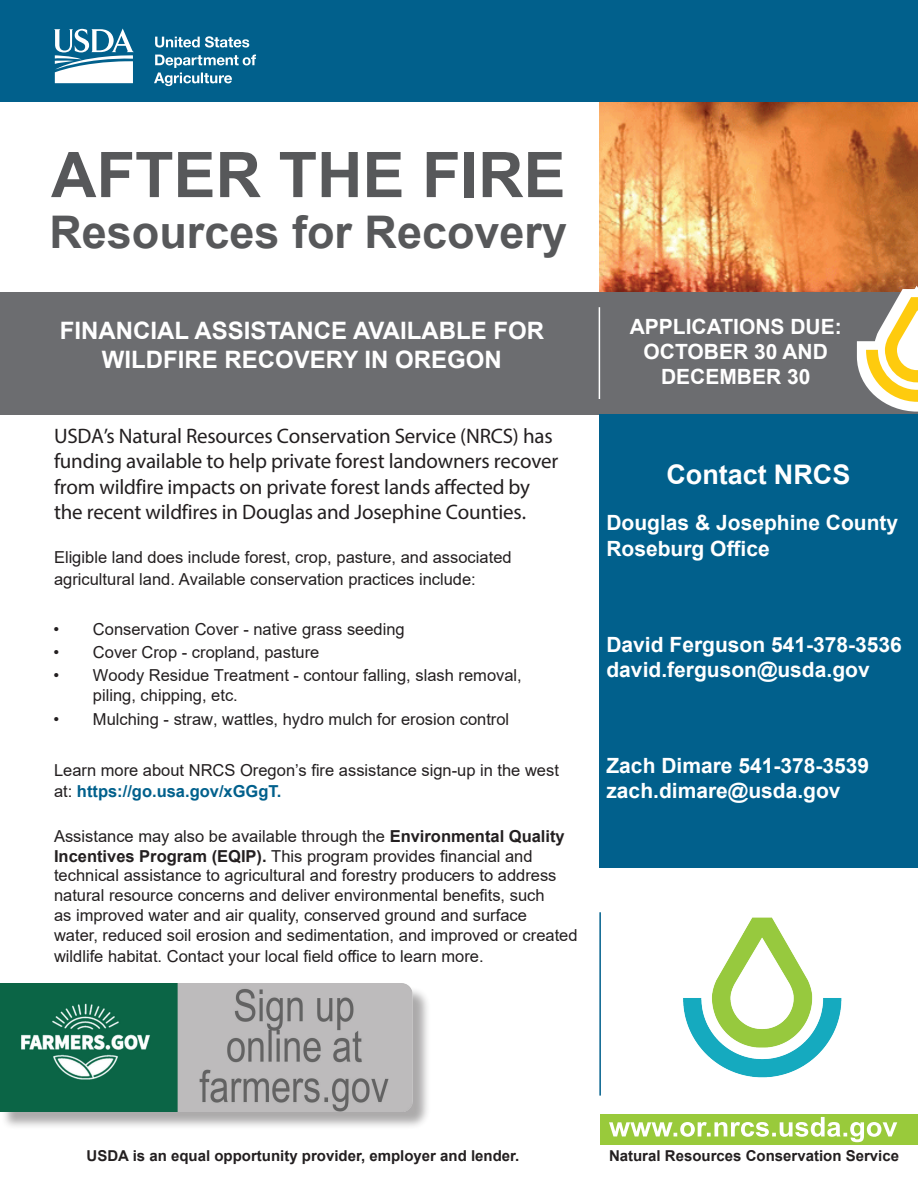
<style>
.page{position:relative;width:918px;height:1188px;background:#fff}
.page>*{position:absolute;margin:0;border:0;box-sizing:border-box;transform-origin:0 0}
.t1{font:700 63px "Arial";color:#57585a}
.t2{font:700 45px "Arial";color:#57585a}
.t3{font:700 27px "Arial";color:#fff}
.t4{font:700 24px/28.8px "Arial";color:#fff;text-align:center}
.t5{font:21px/25.2px "Myriad Pro";letter-spacing:-.01em;color:#231f20}
.t6{font:700 21px/25.2px "Arial";color:#fff}
.t7{font:16.5px/19.8px "Arial";color:#231f20}
.t8{font:700 15px "Arial";color:#231f20}
.s1{font-weight:700;color:#01608c}
.s2{font-weight:700}
</style>
<div class="page">
<img style="left:599px;top:101px;width:319px;height:191px">
<div style="left:0;top:0;width:918px;height:101px;background:#01608c"></div>
<div style="left:0;top:292px;width:918px;height:123px;background:#6c6d70"></div>
<svg style="left:54px;top:29px;width:80px;height:54px"></svg>
<svg style="left:154px;top:55px;width:102px;height:31px"></svg>
<svg style="left:155px;top:36px;width:94px;height:12px"></svg>
<div style="left:599px;top:415px;width:319px;height:453px;background:#01608c"></div>
<div style="left:601px;top:1114px;width:317px;height:31px;background:#99ca3b"></div>
<svg style="left:609px;top:1117px;width:288px;height:25px"></svg>
<hr style="left:599px;top:912px;width:2px;height:184px;background:#01608c">
<svg style="left:842px;top:216px;width:76px;height:199px"></svg>
<hr style="left:599px;top:307px;width:1px;height:92px;background:#fff">
<img style="left:683px;top:917px;width:159px;height:161px">
<div style="left:1px;top:986px;width:430px;height:144px;background:#231f20;opacity:.38"></div>
<img style="left:0;top:984px;width:426px;height:127px">
<h1 class="t1" style="left:51px;top:131px;width:516px">AFTER THE FIRE</h1>
<h2 class="t2" style="left:49px;top:201px;width:519px">Resources for Recovery</h2>
<h3 class="t4" style="left:60px;top:316px;width:486px">FINANCIAL ASSISTANCE AVAILABLE FOR<br>WILDFIRE RECOVERY IN OREGON</h3>
<p class="t5" style="left:54px;top:423px;width:506px">USDA’s Natural Resources Conservation Service (NRCS) has funding available to help private forest landowners recover from wildfire impacts on private forest lands affected by the recent wildfires in Douglas and Josephine Counties.</p>
<p class="t7" style="left:54px;top:547px;width:459px;line-height:21.6px">Eligible land does include forest, crop, pasture, and associated agricultural land. Available conservation practices include:</p>
<p class="t7" style="left:54px;top:619px;width:353px">• Conservation Cover - native grass seeding</p>
<p class="t7" style="left:54px;top:642px;width:267px">• Cover Crop - cropland, pasture</p>
<p class="t7" style="left:93px;top:665px;width:430px;text-indent:-39px">• Woody Residue Treatment - contour falling, slash removal, piling, chipping, etc.</p>
<p class="t7" style="left:54px;top:709px;width:457px">• Mulching - straw, wattles, hydro mulch for erosion control</p>
<p class="t7" style="left:54px;top:759px;width:507px;line-height:21.6px">Learn more about NRCS Oregon’s fire assistance sign-up in the west at: <span class="s1">https://go.usa.gov/xGGgT.</span></p>
<p class="t7" style="left:54px;top:826px;width:525px">Assistance may also be available through the <span class="s2">Environmental Quality Incentives Program (EQIP).</span> This program provides financial and technical assistance to agricultural and forestry producers to address natural resource concerns and deliver environmental benefits, such<br>as improved water and air quality, conserved ground and surface<br>water, reduced soil erosion and sedimentation, and improved or created</p>
<p class="t7" style="left:54px;top:947px;width:431px">wildlife habitat. Contact your local field office to learn more.</p>
<p class="t6" style="left:630px;top:314px;width:213px;text-align:center">APPLICATIONS DUE:<br>OCTOBER 30 AND<br>DECEMBER 30</p>
<h3 class="t3" style="left:666px;top:455px;width:186px">Contact NRCS</h3>
<p class="t6" style="left:606px;top:511px;width:293px">Douglas &amp; Josephine County<br>Roseburg Office</p>
<p class="t6" style="left:606px;top:632px;width:297px">David Ferguson 541-378-3536 david.ferguson@usda.gov</p>
<p class="t6" style="left:606px;top:753px;width:264px">Zach Dimare 541-378-3539 zach.dimare@usda.gov</p>
<p class="t8" style="left:87px;top:1145px;width:434px">USDA is an equal opportunity provider, employer and lender.</p>
<p class="t8" style="left:609px;top:1145px;width:292px">Natural Resources Conservation Service</p>
</div>
